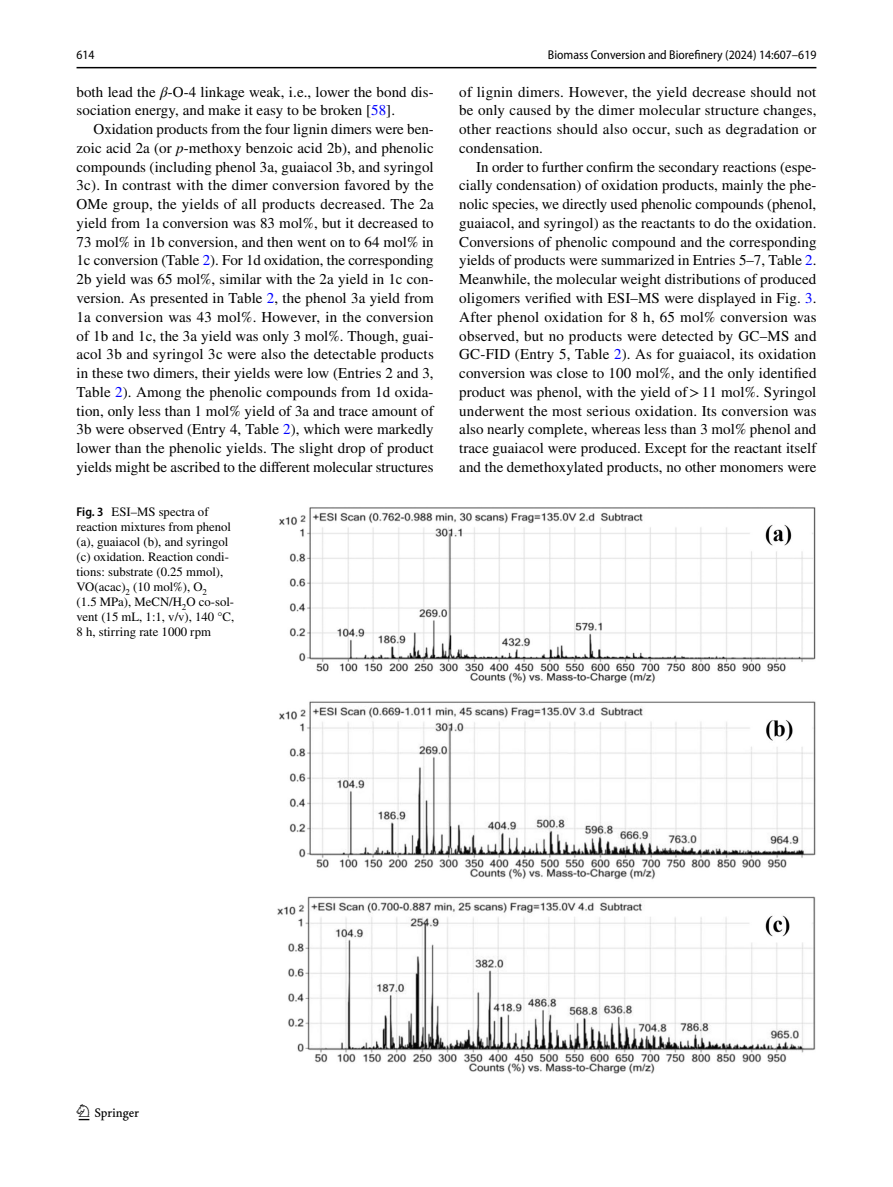
<style>
.page{position:relative;width:893px;height:1187px;background:#fff}
.page>*{position:absolute;margin:0;border:0;box-sizing:border-box;transform-origin:0 0}
.t1{font:22.5px "Springnew Regular 2";color:#000}
.t2{font:15px/18.8px "STIX";letter-spacing:.005em;color:#000;text-align:justify}
.t3{font:12.75px/15px "STIX";color:#000}
.t4{font:semi-condensed 12.75px "Myriad Pro";color:#000}
.s1{font-style:italic}
.s2{color:#00f}
.s3{font-family:"Myriad Pro";font-weight:600;font-stretch:semi-condensed}
</style>
<div class="page">
<hr style="left:77px;top:67px;width:739px;height:1px;background:#000">
<img style="left:277px;top:507px;width:539px;height:566px">
<p class="t4" style="left:77px;top:48px;width:20px">614</p>
<p class="t4" style="left:548px;top:48px;width:270px">Biomass Conversion and Biorefinery (2024) 14:607–619</p>
<p class="t2" style="left:77px;top:83px;width:359px">both lead the <span class="s1">β</span>-O-4 linkage weak, i.e., lower the bond dis&shy;sociation energy, and make it easy to be broken [<span class="s2">58</span>].</p>
<p class="t2" style="left:77px;top:121px;width:359px;text-indent:17px">Oxidation products from the four lignin dimers were ben&shy;zoic acid 2a (or <span class="s1">p</span>-methoxy benzoic acid 2b), and phenolic compounds (including phenol 3a, guaiacol 3b, and syringol 3c). In contrast with the dimer conversion favored by the OMe group, the yields of all products decreased. The 2a yield from 1a conversion was 83 mol%, but it decreased to 73 mol% in 1b conversion, and then went on to 64 mol% in 1c conversion (Table <span class="s2">2</span>). For 1d oxidation, the corresponding 2b yield was 65 mol%, similar with the 2a yield in 1c con&shy;version. As presented in Table <span class="s2">2</span>, the phenol 3a yield from 1a conversion was 43 mol%. However, in the conversion of 1b and 1c, the 3a yield was only 3 mol%. Though, guai&shy;acol 3b and syringol 3c were also the detectable products in these two dimers, their yields were low (Entries 2 and 3, Table <span class="s2">2</span>). Among the phenolic compounds from 1d oxida&shy;tion, only less than 1 mol% yield of 3a and trace amount of 3b were observed (Entry 4, Table <span class="s2">2</span>), which were markedly lower than the phenolic yields. The slight drop of product yields might be ascribed to the different molecular structures</p>
<p class="t3" style="left:77px;top:505px;width:159px"><span class="s3">Fig. 3</span> ESI–MS spectra of reaction mixtures from phenol (a), guaiacol (b), and syringol (c) oxidation. Reaction condi&shy;tions: substrate (0.25 mmol),<br>VO(acac)<sub>2</sub> (10 mol%), O<sub>2<br></sub>(1.5 MPa), MeCN/H<sub>2</sub>O co-sol&shy;vent (15 mL, 1:1, v/v), 140 °C,<br>8 h, stirring rate 1000 rpm</p>
<p class="t2" style="left:459px;top:83px;width:359px">of lignin dimers. However, the yield decrease should not be only caused by the dimer molecular structure changes, other reactions should also occur, such as degradation or condensation.</p>
<p class="t2" style="left:459px;top:158px;width:359px;text-indent:17px">In order to further confirm the secondary reactions (espe&shy;cially condensation) of oxidation products, mainly the phe&shy;nolic species, we directly used phenolic compounds (phenol, guaiacol, and syringol) as the reactants to do the oxidation.<br>Conversions of phenolic compound and the corresponding yields of products were summarized in Entries 5–7, Table <span class="s2">2</span>.<br>Meanwhile, the molecular weight distributions of produced oligomers verified with ESI–MS were displayed in Fig. <span class="s2">3</span>.<br>After phenol oxidation for 8 h, 65 mol% conversion was observed, but no products were detected by GC–MS and GC-FID (Entry 5, Table <span class="s2">2</span>). As for guaiacol, its oxidation conversion was close to 100 mol%, and the only identified product was phenol, with the yield of&gt;11 mol%. Syringol underwent the most serious oxidation. Its conversion was also nearly complete, whereas less than 3 mol% phenol and trace guaiacol were produced. Except for the reactant itself and the demethoxylated products, no other monomers were</p>
<h1 class="t1" style="left:79px;top:1104px;width:62px">1 3</h1>
</div>
